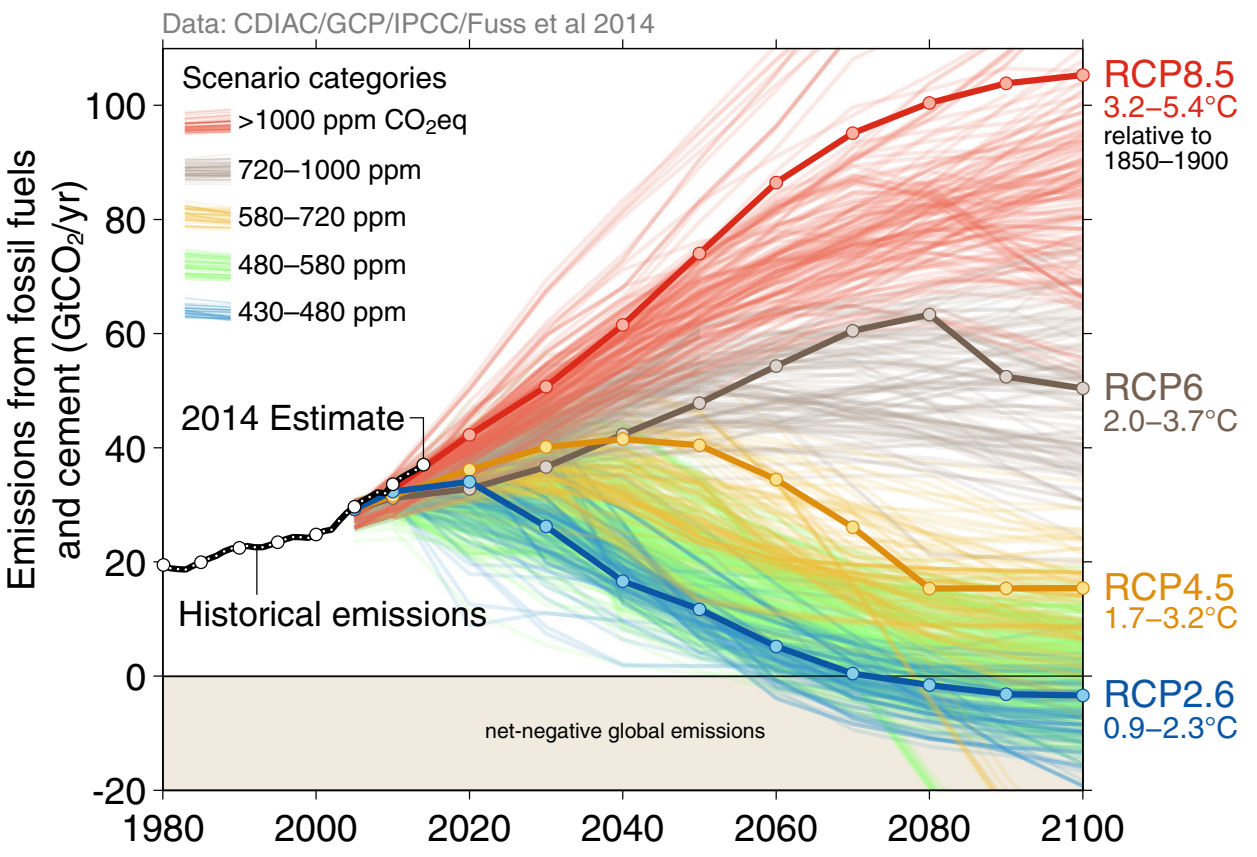
<style>
.page{position:relative;width:1257px;height:857px;background:#fff}
.page>*{position:absolute;margin:0;border:0;box-sizing:border-box;transform-origin:0 0}
.t1{font:37.5px/45px "Helvetica";color:#000;text-align:center}
.t2{font:37.5px "Helvetica";color:#0b56a4}
.t3{font:37.5px "Helvetica";color:#de8e0d}
.t4{font:37.5px "Helvetica";color:#db291a}
.t5{font:37.5px "Helvetica";color:#756152}
.t6{font:35px "Helvetica";color:#000}
.t7{font:30px "Helvetica";color:#000}
.t8{font:30px "Helvetica";color:#0b56a4}
.t9{font:30px "Helvetica";color:#de8e0d}
.t10{font:30px "Helvetica";color:#756152}
.t11{font:30px "Helvetica";color:#db291a}
.t12{font:27.5px/47.5px "Helvetica";color:#000}
.t13{font:27.5px "Helvetica";color:#808080}
.t14{font:25px/24.8px "Helvetica";color:#000}
.t15{font:21.25px "Helvetica";color:#000}
</style>
<div class="page">
<img style="left:153px;top:39px;width:939px;height:761px">
<hr style="left:163px;top:675px;width:919px;height:1px;background:#000">
<img style="left:169px;top:81px;width:102px;height:255px">
<svg style="left:1081px;top:39px;width:2px;height:10px"></svg>
<svg style="left:153px;top:789px;width:10px;height:10px"></svg>
<svg style="left:1081px;top:789px;width:10px;height:10px"></svg>
<hr style="left:163px;top:48px;width:919px;height:1px;background:#000">
<hr style="left:163px;top:789px;width:919px;height:1px;background:#000">
<hr style="left:1081px;top:49px;width:2px;height:741px;background:#000">
<hr style="left:162px;top:49px;width:1px;height:741px;background:#000">
<svg style="left:346px;top:68px;width:743px;height:240px"></svg>
<svg style="left:346px;top:308px;width:743px;height:209px"></svg>
<img style="left:432px;top:432px;width:656px;height:43px">
<img style="left:346px;top:475px;width:742px;height:226px">
<svg style="left:463px;top:428px;width:12px;height:13px"></svg>
<div style="left:539px;top:380px;width:13px;height:13px;background:#f8b1a1;border-radius:50%"></div>
<svg style="left:616px;top:319px;width:13px;height:12px"></svg>
<svg style="left:693px;top:247px;width:12px;height:13px"></svg>
<div style="left:769px;top:176px;width:13px;height:13px;background:#f8b1a1;border-radius:50%"></div>
<svg style="left:846px;top:127px;width:12px;height:12px"></svg>
<div style="left:923px;top:97px;width:12px;height:12px;background:#f8b1a1;border-radius:50%"></div>
<svg style="left:999px;top:77px;width:13px;height:13px"></svg>
<svg style="left:1076px;top:69px;width:12px;height:12px"></svg>
<div style="left:462px;top:428px;width:14px;height:13px;border:1px solid #db291a;border-radius:50%"></div>
<div style="left:539px;top:380px;width:14px;height:13px;border:1px solid #db291a;border-radius:50%"></div>
<div style="left:615px;top:318px;width:14px;height:14px;border:1px solid #db291a;border-radius:50%"></div>
<div style="left:692px;top:246px;width:14px;height:14px;border:1px solid #db291a;border-radius:50%"></div>
<div style="left:769px;top:176px;width:14px;height:13px;border:1px solid #db291a;border-radius:50%"></div>
<div style="left:845px;top:126px;width:14px;height:14px;border:1px solid #db291a;border-radius:50%"></div>
<div style="left:922px;top:96px;width:14px;height:14px;border:1px solid #db291a;border-radius:50%"></div>
<div style="left:999px;top:76px;width:13px;height:14px;border:1px solid #db291a;border-radius:50%"></div>
<div style="left:1075px;top:68px;width:14px;height:14px;border:1px solid #db291a;border-radius:50%"></div>
<svg style="left:463px;top:482px;width:12px;height:13px"></svg>
<div style="left:539px;top:460px;width:13px;height:13px;background:#dad2cb;border-radius:50%"></div>
<svg style="left:616px;top:428px;width:13px;height:12px"></svg>
<div style="left:693px;top:397px;width:12px;height:12px;background:#dad2cb;border-radius:50%"></div>
<div style="left:769px;top:360px;width:13px;height:12px;background:#dad2cb;border-radius:50%"></div>
<svg style="left:846px;top:324px;width:12px;height:13px"></svg>
<svg style="left:923px;top:308px;width:12px;height:13px"></svg>
<div style="left:999px;top:370px;width:13px;height:13px;background:#dad2cb;border-radius:50%"></div>
<svg style="left:1076px;top:382px;width:12px;height:12px"></svg>
<div style="left:462px;top:482px;width:14px;height:13px;border:1px solid #756152;border-radius:50%"></div>
<div style="left:539px;top:460px;width:14px;height:14px;border:1px solid #756152;border-radius:50%"></div>
<div style="left:615px;top:427px;width:14px;height:14px;border:1px solid #756152;border-radius:50%"></div>
<div style="left:692px;top:396px;width:14px;height:14px;border:1px solid #756152;border-radius:50%"></div>
<div style="left:769px;top:359px;width:14px;height:14px;border:1px solid #756152;border-radius:50%"></div>
<div style="left:845px;top:324px;width:14px;height:13px;border:1px solid #756152;border-radius:50%"></div>
<div style="left:922px;top:307px;width:14px;height:14px;border:1px solid #756152;border-radius:50%"></div>
<div style="left:999px;top:370px;width:13px;height:13px;border:1px solid #756152;border-radius:50%"></div>
<div style="left:1075px;top:381px;width:14px;height:14px;border:1px solid #756152;border-radius:50%"></div>
<svg style="left:463px;top:463px;width:12px;height:13px"></svg>
<div style="left:539px;top:440px;width:13px;height:13px;background:#f8e38c;border-radius:50%"></div>
<svg style="left:616px;top:432px;width:13px;height:13px"></svg>
<div style="left:693px;top:439px;width:12px;height:12px;background:#f8e38c;border-radius:50%"></div>
<svg style="left:769px;top:473px;width:13px;height:12px"></svg>
<svg style="left:846px;top:521px;width:12px;height:12px"></svg>
<div style="left:923px;top:582px;width:12px;height:12px;background:#f8e38c;border-radius:50%"></div>
<div style="left:999px;top:582px;width:13px;height:12px;background:#f8e38c;border-radius:50%"></div>
<svg style="left:1076px;top:581px;width:12px;height:13px"></svg>
<div style="left:462px;top:462px;width:14px;height:14px;border:1px solid #de8e0d;border-radius:50%"></div>
<div style="left:539px;top:440px;width:14px;height:14px;border:1px solid #de8e0d;border-radius:50%"></div>
<div style="left:615px;top:432px;width:14px;height:14px;border:1px solid #de8e0d;border-radius:50%"></div>
<div style="left:692px;top:438px;width:14px;height:14px;border:1px solid #de8e0d;border-radius:50%"></div>
<div style="left:769px;top:472px;width:14px;height:14px;border:1px solid #de8e0d;border-radius:50%"></div>
<div style="left:845px;top:520px;width:14px;height:14px;border:1px solid #de8e0d;border-radius:50%"></div>
<div style="left:922px;top:581px;width:14px;height:14px;border:1px solid #de8e0d;border-radius:50%"></div>
<div style="left:999px;top:581px;width:13px;height:14px;border:1px solid #de8e0d;border-radius:50%"></div>
<div style="left:1075px;top:581px;width:14px;height:14px;border:1px solid #de8e0d;border-radius:50%"></div>
<div style="left:463px;top:475px;width:12px;height:13px;background:#88cdea;border-radius:50%"></div>
<svg style="left:539px;top:520px;width:13px;height:12px"></svg>
<svg style="left:616px;top:575px;width:13px;height:12px"></svg>
<div style="left:693px;top:603px;width:12px;height:12px;background:#88cdea;border-radius:50%"></div>
<svg style="left:769px;top:640px;width:13px;height:12px"></svg>
<svg style="left:846px;top:667px;width:12px;height:12px"></svg>
<div style="left:923px;top:678px;width:12px;height:13px;background:#88cdea;border-radius:50%"></div>
<svg style="left:999px;top:687px;width:13px;height:13px"></svg>
<svg style="left:1076px;top:689px;width:12px;height:12px"></svg>
<div style="left:462px;top:475px;width:14px;height:13px;border:1px solid #0b56a4;border-radius:50%"></div>
<div style="left:539px;top:519px;width:14px;height:14px;border:1px solid #0b56a4;border-radius:50%"></div>
<div style="left:615px;top:574px;width:14px;height:14px;border:1px solid #0b56a4;border-radius:50%"></div>
<div style="left:692px;top:602px;width:14px;height:14px;border:1px solid #0b56a4;border-radius:50%"></div>
<div style="left:769px;top:639px;width:14px;height:14px;border:1px solid #0b56a4;border-radius:50%"></div>
<div style="left:845px;top:666px;width:14px;height:14px;border:1px solid #0b56a4;border-radius:50%"></div>
<div style="left:922px;top:678px;width:14px;height:13px;border:1px solid #0b56a4;border-radius:50%"></div>
<div style="left:999px;top:687px;width:13px;height:14px;border:1px solid #0b56a4;border-radius:50%"></div>
<div style="left:1075px;top:688px;width:14px;height:14px;border:1px solid #0b56a4;border-radius:50%"></div>
<hr style="left:256px;top:547px;width:1px;height:47px;background:#000">
<svg style="left:153px;top:416px;width:279px;height:159px"></svg>
<p class="t1" style="left:84px;top:83px;width:64px">100</p>
<p class="t1" style="left:-1px;top:590px;width:443px;rotate:-90deg">Emissions from fossil fuels and cement (GtCO¿/yr)</p>
<p class="t1" style="left:105px;top:197px;width:43px">80</p>
<p class="t1" style="left:105px;top:311px;width:43px">60</p>
<p class="t1" style="left:105px;top:425px;width:43px">40</p>
<p class="t1" style="left:105px;top:539px;width:43px">20</p>
<p class="t1" style="left:125px;top:654px;width:22px">0</p>
<p class="t1" style="left:92px;top:768px;width:56px">-20</p>
<p class="t13" style="left:162px;top:7px;width:494px">Data: CDIAC/GCP/IPCC/Fuss et al 2014</p>
<p class="t7" style="left:182px;top:60px;width:267px">Scenario categories</p>
<p class="t12" style="left:238px;top:95px;width:230px">&gt;1000 ppm CO<sub>2</sub>eq</p>
<p class="t12" style="left:238px;top:145px;width:185px">720–1000 ppm<br>580–720 ppm</p>
<p class="t12" style="left:238px;top:240px;width:170px">480–580 ppm</p>
<p class="t12" style="left:238px;top:288px;width:170px">430–480 ppm</p>
<p class="t6" style="left:181px;top:397px;width:225px">2014 Estimate</p>
<p class="t6" style="left:178px;top:593px;width:311px">Historical emissions</p>
<p class="t15" style="left:485px;top:718px;width:281px">net-negative global emissions</p>
<p class="t4" style="left:1103px;top:52px;width:133px">RCP8.5</p>
<p class="t11" style="left:1103px;top:89px;width:136px">3.2−5.4°C</p>
<p class="t14" style="left:1103px;top:123px;width:127px">relative to<br>1850–1900</p>
<p class="t5" style="left:1103px;top:365px;width:102px">RCP6</p>
<p class="t10" style="left:1103px;top:402px;width:136px">2.0−3.7°C</p>
<p class="t3" style="left:1103px;top:564px;width:133px">RCP4.5</p>
<p class="t9" style="left:1103px;top:600px;width:136px">1.7−3.2°C</p>
<p class="t2" style="left:1103px;top:672px;width:133px">RCP2.6</p>
<p class="t8" style="left:1103px;top:709px;width:136px">0.9−2.3°C</p>
<p class="t1" style="left:121px;top:805px;width:85px">1980</p>
<p class="t1" style="left:274px;top:805px;width:85px">2000</p>
<p class="t1" style="left:428px;top:805px;width:85px">2020</p>
<p class="t1" style="left:581px;top:805px;width:85px">2040</p>
<p class="t1" style="left:734px;top:805px;width:85px">2060</p>
<p class="t1" style="left:887px;top:805px;width:85px">2080</p>
<p class="t1" style="left:1040px;top:805px;width:85px">2100</p>
</div>
